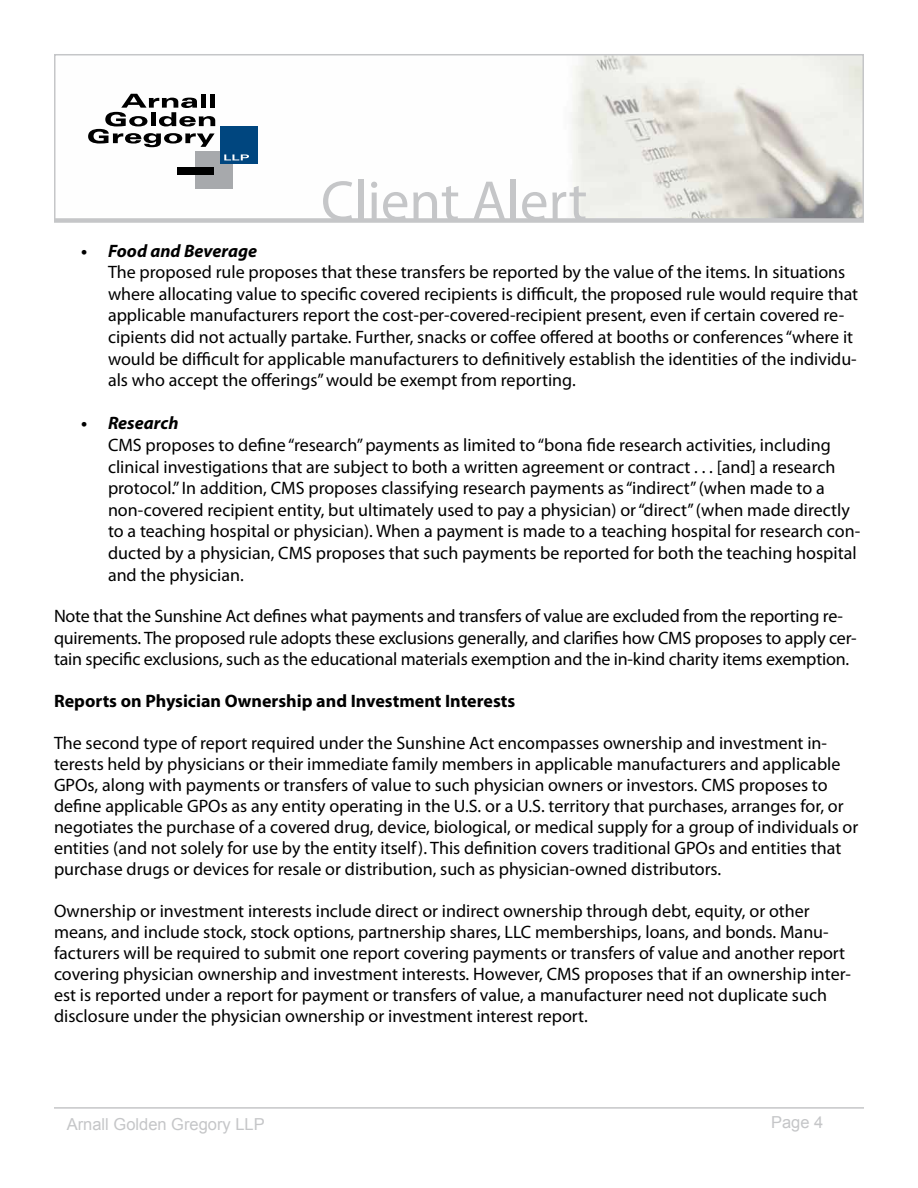
<style>
.page{position:relative;width:918px;height:1188px;background:#fff}
.page>*{position:absolute;margin:0;border:0;box-sizing:border-box;transform-origin:0 0}
.t1{font:57px "Myriad Pro";color:#c5c6c8}
.t2{font:18px/21px "Myriad Pro";color:#000}
.t3{font:700 18px "Myriad Pro";color:#000}
.t4{font:italic 700 18px "Myriad Pro";color:#000}
.t5{font:16.5px "Arial";color:#c5c6c8}
</style>
<div class="page">
<hr style="left:54px;top:1107px;width:810px;height:2px;background:#c5c6c8">
<div style="left:54px;top:218px;width:810px;height:5px;background:#d3d4d5"></div>
<svg style="left:54px;top:54px;width:810px;height:168px"></svg>
<h1 class="t1" style="left:321px;top:166px;width:268px">Client Alert</h1>
<p class="t4" style="left:81px;top:239px;width:178px">• Food and Beverage</p>
<p class="t2" style="left:108px;top:261px;width:752px;line-height:21.6px">The proposed rule proposes that these transfers be reported by the value of the items. In situations where allocating value to specific covered recipients is difficult, the proposed rule would require that applicable manufacturers report the cost-per-covered-recipient present, even if certain covered re&shy;cipients did not actually partake. Further, snacks or coffee offered at booths or conferences “where it would be difficult for applicable manufacturers to definitively establish the identities of the individu&shy;als who accept the offerings” would be exempt from reporting.</p>
<p class="t4" style="left:81px;top:412px;width:99px">• Research</p>
<p class="t2" style="left:108px;top:434px;width:754px;line-height:21.6px">CMS proposes to define “research” payments as limited to “bona fide research activities, including clinical investigations that are subject to both a written agreement or contract . . . [and] a research protocol.” In addition, CMS proposes classifying research payments as “indirect” (when made to a non-covered recipient entity, but ultimately used to pay a physician) or “direct” (when made directly to a teaching hospital or physician). When a payment is made to a teaching hospital for research con&shy;ducted by a physician, CMS proposes that such payments be reported for both the teaching hospital and the physician.</p>
<p class="t2" style="left:54px;top:606px;width:804px">Note that the Sunshine Act defines what payments and transfers of value are excluded from the reporting re&shy;quirements. The proposed rule adopts these exclusions generally, and clarifies how CMS proposes to apply cer&shy;tain specific exclusions, such as the educational materials exemption and the in-kind charity items exemption.</p>
<p class="t3" style="left:54px;top:689px;width:463px">Reports on Physician Ownership and Investment Interests</p>
<p class="t2" style="left:54px;top:732px;width:806px">The second type of report required under the Sunshine Act encompasses ownership and investment in&shy;terests held by physicians or their immediate family members in applicable manufacturers and applicable GPOs, along with payments or transfers of value to such physician owners or investors. CMS proposes to define applicable GPOs as any entity operating in the U.S. or a U.S. territory that purchases, arranges for, or negotiates the purchase of a covered drug, device, biological, or medical supply for a group of individuals or entities (and not solely for use by the entity itself). This definition covers traditional GPOs and entities that purchase drugs or devices for resale or distribution, such as physician-owned distributors.</p>
<p class="t2" style="left:54px;top:900px;width:799px">Ownership or investment interests include direct or indirect ownership through debt, equity, or other means, and include stock, stock options, partnership shares, LLC memberships, loans, and bonds. Manu&shy;facturers will be required to submit one report covering payments or transfers of value and another report covering physician ownership and investment interests. However, CMS proposes that if an ownership inter&shy;est is reported under a report for payment or transfers of value, a manufacturer need not duplicate such disclosure under the physician ownership or investment interest report.</p>
<p class="t5" style="left:67px;top:1114px;width:200px">Arnall Golden Gregory LLP</p>
<p class="t5" style="left:771px;top:1111px;width:54px">Page 4</p>
</div>
